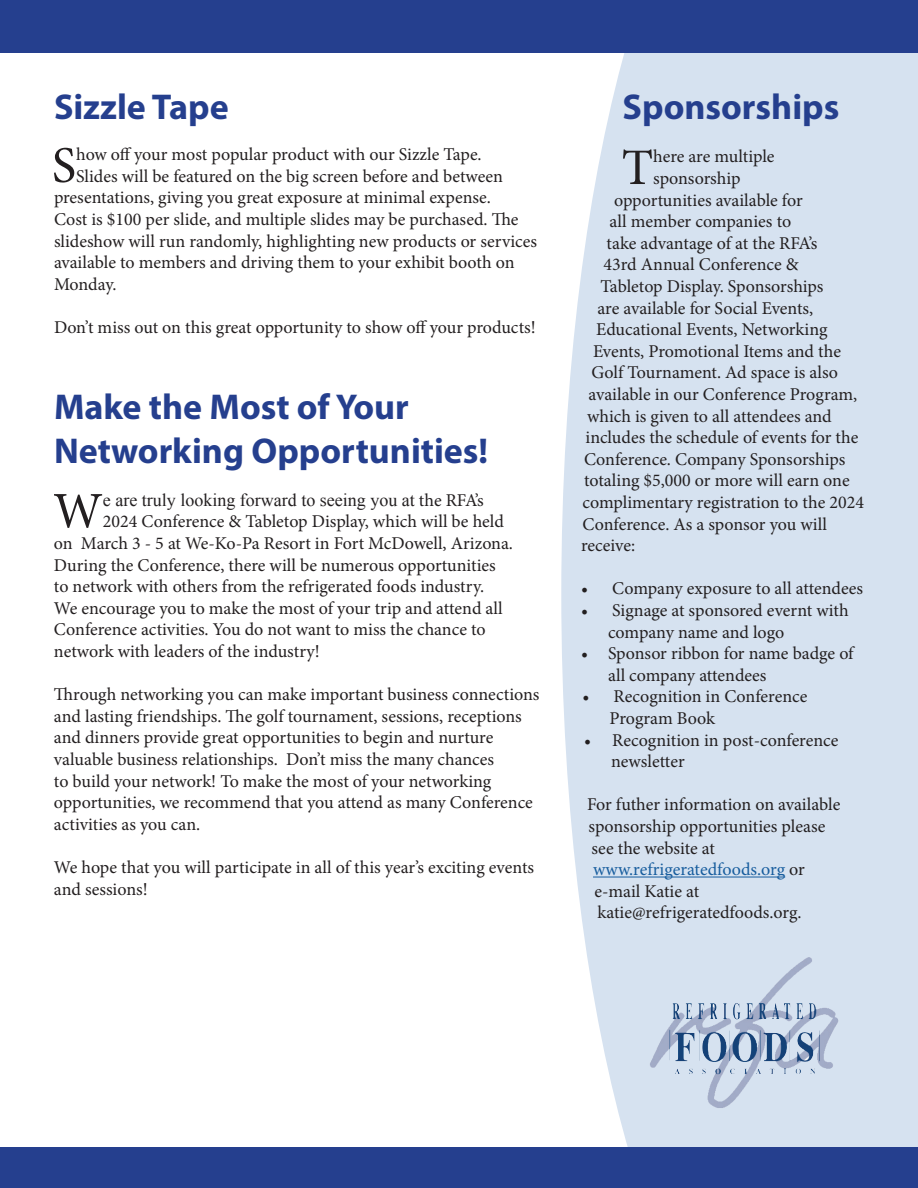
<style>
.page{position:relative;width:918px;height:1188px;background:#fff}
.page>*{position:absolute;margin:0;border:0;box-sizing:border-box;transform-origin:0 0}
.t1{font:51.3px "Minion Pro";color:#231f20}
.t2{font:700 36px/43.2px "Myriad Pro";color:#253f8e}
.t3{font:18px/21.6px "Minion Pro";letter-spacing:-.005em;color:#231f20}
.t4{font:18px "Times New Roman";color:#231f20}
.t5{font:18px "Minion Pro";color:#175d9e}
.s1{font-family:"Minion Pro"}
.s2{color:#231f20}
</style>
<div class="page">
<div style="left:561px;top:53px;width:357px;height:1095px;background:#d6e2f0"></div>
<hr style="left:593px;top:877px;width:192px;height:1px;background:#175d9e">
<div style="left:0;top:0;width:918px;height:53px;background:#253f8e"></div>
<img style="left:625px;top:937px;width:239px;height:186px">
<div style="left:0;top:1148px;width:918px;height:40px;background:#253f8e"></div>
<h2 class="t2" style="left:54px;top:84px;width:176px">Sizzle Tape</h2>
<h1 class="t1" style="left:52px;top:131px;width:26px">S</h1>
<p class="t3" style="left:76px;top:144px;width:407px">how off your most popular product with our Sizzle Tape.</p>
<p class="t3" style="left:76px;top:165px;width:428px">Slides will be featured on the big screen before and between</p>
<p class="t3" style="left:54px;top:187px;width:438px">presentations, giving you great exposure at minimal expense.</p>
<p class="t3" style="left:54px;top:209px;width:466px">Cost is $100 per slide, and multiple slides may be purchased. The</p>
<p class="t3" style="left:54px;top:230px;width:485px">slideshow will run randomly, highlighting new products or services</p>
<p class="t3" style="left:54px;top:252px;width:462px">available to members and driving them to your exhibit booth on</p>
<p class="t3" style="left:54px;top:273px;width:64px">Monday.</p>
<p class="t3" style="left:54px;top:317px;width:483px">Don’t miss out on this great opportunity to show off your products!</p>
<h2 class="t2" style="left:54px;top:384px;width:436px">Make the Most of Your<br>Networking Opportunities!</h2>
<h1 class="t1" style="left:53px;top:477px;width:51px">W</h1>
<p class="t4" style="left:103px;top:488px;width:382px">e are truly looking forward to seeing you at <span class="s1">the RFA’s</span></p>
<p class="t3" style="left:54px;top:511px;width:461px;text-indent:49px">2024 Conference &amp; Tabletop Display, which will be held on March 3 - 5 at We-Ko-Pa Resort in Fort McDowell, Arizona.<br>During the Conference, there will be numerous opportunities to network with others from the refrigerated foods industry.<br>We encourage you to make the most of your trip and attend all Conference activities. You do not want to miss the chance to network with leaders of the industry!</p>
<p class="t3" style="left:54px;top:684px;width:487px">Through networking you can make important business connections and lasting friendships. The golf tournament, sessions, receptions and dinners provide great opportunities to begin and nurture valuable business relationships. Don’t miss the many chances<br>to build your network! To make the most of your networking opportunities, we recommend that you attend as many Conference activities as you can.</p>
<p class="t3" style="left:54px;top:857px;width:482px">We hope that you will participate in all of this year’s exciting events and sessions!</p>
<h2 class="t2" style="left:623px;top:84px;width:218px">Sponsorships</h2>
<h1 class="t1" style="left:622px;top:133px;width:33px">T</h1>
<p class="t3" style="left:653px;top:146px;width:123px">here are multiple</p>
<p class="t3" style="left:653px;top:168px;width:89px">sponsorship</p>
<p class="t3" style="left:614px;top:189px;width:190px">opportunities available for</p>
<p class="t3" style="left:610px;top:211px;width:183px">all member companies to</p>
<p class="t3" style="left:607px;top:232px;width:212px">take advantage of at the RFA’s</p>
<p class="t3" style="left:604px;top:254px;width:197px">43rd Annual Conference &amp;</p>
<p class="t3" style="left:601px;top:276px;width:225px">Tabletop Display. Sponsorships</p>
<p class="t3" style="left:598px;top:297px;width:217px">are available for Social Events,</p>
<p class="t3" style="left:596px;top:319px;width:233px">Educational Events, Networking</p>
<p class="t3" style="left:593px;top:340px;width:249px">Events, Promotional Items and the</p>
<p class="t3" style="left:592px;top:362px;width:248px">Golf Tournament. Ad space is also</p>
<p class="t3" style="left:589px;top:384px;width:270px">available in our Conference Program,</p>
<p class="t3" style="left:587px;top:405px;width:246px">which is given to all attendees and</p>
<p class="t3" style="left:586px;top:427px;width:274px">includes the schedule of events for the</p>
<p class="t3" style="left:584px;top:448px;width:263px">Conference. Company Sponsorships</p>
<p class="t3" style="left:584px;top:470px;width:267px">totaling $5,000 or more will earn one</p>
<p class="t3" style="left:583px;top:492px;width:283px">complimentary registration to the 2024</p>
<p class="t3" style="left:583px;top:513px;width:246px">Conference. As a sponsor you will</p>
<p class="t3" style="left:581px;top:535px;width:56px">receive:</p>
<p class="t3" style="left:581px;top:578px;width:284px">• Company exposure to all attendees</p>
<p class="t3" style="left:608px;top:600px;width:242px;text-indent:-27px">• Signage at sponsored evernt with company name and logo</p>
<p class="t3" style="left:608px;top:643px;width:247px;text-indent:-27px">• Sponsor ribbon for name badge of all company attendees</p>
<p class="t3" style="left:610px;top:686px;width:199px;text-indent:-27px">• Recognition in Conference<br>Program Book</p>
<p class="t3" style="left:611px;top:729px;width:229px;text-indent:-27px">• Recognition in post-conference newsletter</p>
<p class="t3" style="left:587px;top:794px;width:255px">For futher information on available</p>
<p class="t3" style="left:589px;top:816px;width:238px">sponsorship opportunities please</p>
<p class="t3" style="left:592px;top:837px;width:125px">see the website at</p>
<p class="t5" style="left:593px;top:857px;width:213px">www.refrigeratedfoods.org <span class="s2">or</span></p>
<p class="t3" style="left:595px;top:880px;width:106px">e-mail Katie at</p>
<p class="t3" style="left:598px;top:902px;width:206px">katie@refrigeratedfoods.org.</p>
</div>
